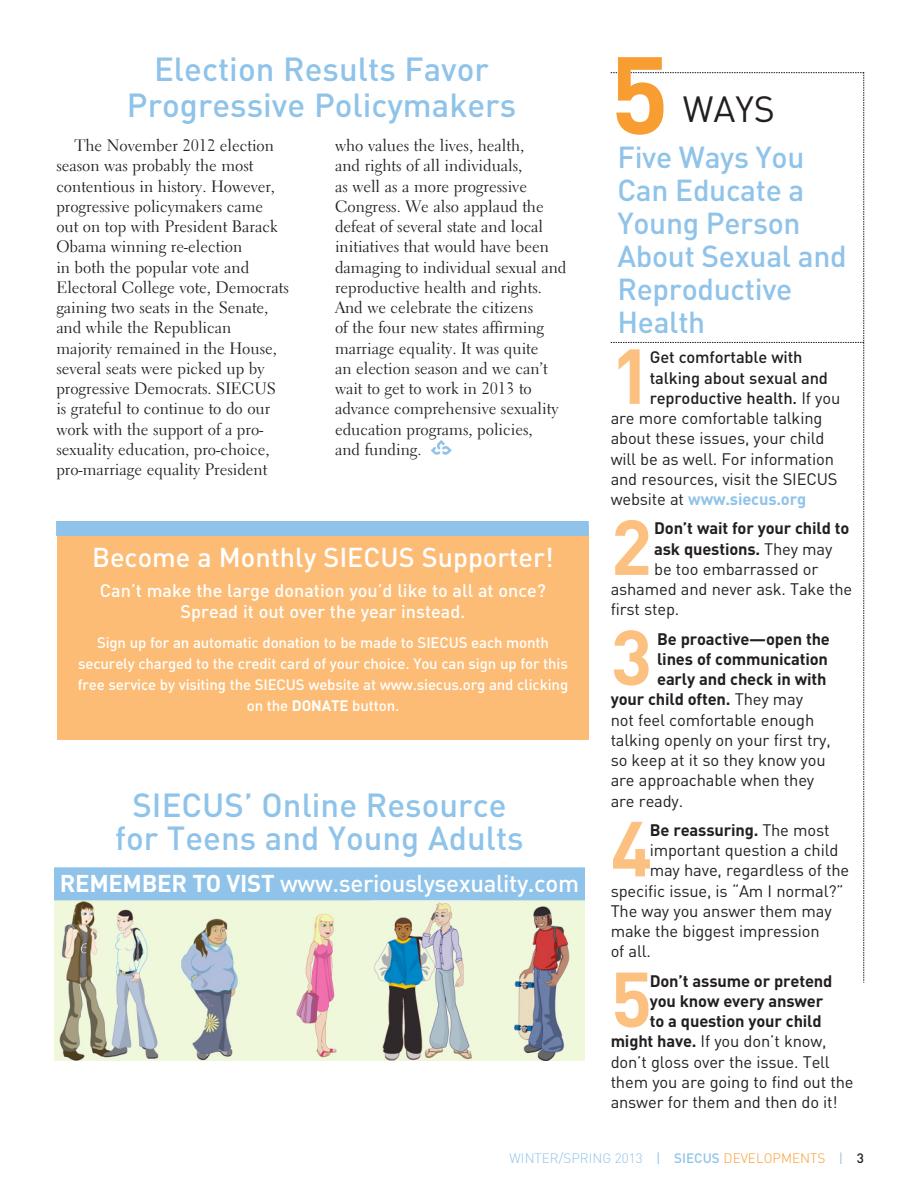
<style>
.page{position:relative;width:918px;height:1188px;background:#fff}
.page>*{position:absolute;margin:0;border:0;box-sizing:border-box;transform-origin:0 0}
.t1{font:700 108px "DIN";color:#f89d31}
.Easy_Way{font:700 76.65px "DIN";color:#fcc180}
.t2{font:36px "DIN";color:#231f20}
.Head{font:500 33px/33px "DIN";color:#8fc3e9;text-align:center}
.t3{font:500 30px/33px "DIN";letter-spacing:-.01em;color:#8fc3e9}
.t4{font:500 27px "DIN";color:#fff}
.Head-2{font:500 24px "DIN";letter-spacing:-.015em;color:#fff}
.t5{font:500 18px/21px "DIN";color:#fff;text-align:center}
.T1{font:16.5px/20.2px "Electra LH";color:#231f20}
.Easy_Way-2{font:16.5px "DIN";letter-spacing:-.01em;color:#231f20}
.Easy_Way-3{font:700 16.5px "DIN";letter-spacing:-.01em;color:#231f20}
.Easy_Way-4{font:500 16.5px "DIN";letter-spacing:-.01em;color:#231f20}
.Easy_Way-5{font:700 16.5px "DIN";letter-spacing:-.01em;color:#8fc3e9}
.t6{font:500 15px/21px "DIN";letter-spacing:-.01em;color:#fff;text-align:center}
.t7{font:300 13.5px "DIN";color:#8fc3e9}
.s1{font-weight:700}
.s2{font-weight:400}
.s3{font-weight:400;color:#231f20}
.s4{font-weight:500}
.s5{color:#f89d31}
.s6{font-weight:500;color:#231f20}
</style>
<div class="page">
<svg style="left:431px;top:440px;width:21px;height:15px"></svg>
<svg style="left:611px;top:72px;width:253px;height:911px"></svg>
<img style="left:55px;top:900px;width:318px;height:160px">
<img style="left:373px;top:902px;width:106px;height:158px">
<img style="left:479px;top:900px;width:105px;height:160px">
<div style="left:54px;top:867px;width:531px;height:33px;background:#8fc3e9"></div>
<div style="left:57px;top:525px;width:532px;height:214px;background:#fcbc76"></div>
<div style="left:56px;top:521px;width:533px;height:15px;background:#8fc3e9"></div>
<p class="Head" style="left:154px;top:52px;width:337px">Election Results Favor</p>
<p class="Head" style="left:127px;top:88px;width:391px">Progressive Policymakers</p>
<p class="T1" style="left:56px;top:135px;width:234px;text-indent:18px">The November 2012 election season was probably the most contentious in history. However, progressive policymakers came out on top with President Barack<br>Obama winning re-election<br>in both the popular vote and<br>Electoral College vote, Democrats gaining two seats in the Senate, and while the Republican majority remained in the House, several seats were picked up by progressive Democrats. SIECUS is grateful to continue to do our work with the support of a pro&shy;sexuality education, pro-choice, pro-marriage equality President</p>
<p class="T1" style="left:335px;top:135px;width:233px">who values the lives, health,<br>and rights of all individuals,<br>as well as a more progressive<br>Congress. We also applaud the defeat of several state and local initiatives that would have been damaging to individual sexual and reproductive health and rights.<br>And we celebrate the citizens<br>of the four new states affirming marriage equality. It was quite<br>an election season and we can’t wait to get to work in 2013 to advance comprehensive sexuality education programs, policies,<br>and funding.</p>
<p class="t4" style="left:92px;top:540px;width:463px">Become a Monthly SIECUS Supporter!</p>
<p class="t5" style="left:100px;top:580px;width:448px">Can’t make the large donation you’d like to all at once?<br>Spread it out over the year instead.</p>
<p class="t6" style="left:78px;top:632px;width:492px">Sign up for an automatic donation to be made to SIECUS each month securely charged to the credit card of your choice. You can sign up for this free service by visiting the SIECUS website at www.siecus.org and clicking on the <span class="s1">DONATE</span> button.</p>
<p class="Head" style="left:115px;top:787px;width:410px">SIECUS’ Online Resource for Teens and Young Adults</p>
<p class="Head-2" style="left:60px;top:868px;width:521px"><span class="s1">REMEMBER TO VIST</span> www.seriouslysexuality.com</p>
<p class="t1" style="left:610px;top:24px;width:60px">5</p>
<p class="t2" style="left:683px;top:86px;width:94px">WAYS</p>
<p class="t3" style="left:617px;top:140px;width:231px">Five Ways You<br>Can Educate a<br>Young Person<br>About Sexual and<br>Reproductive<br>Health</p>
<p class="Easy_Way" style="left:611px;top:326px;width:43px">1</p>
<p class="Easy_Way-4" style="left:650px;top:347px;width:154px">Get comfortable with</p>
<p class="Easy_Way-4" style="left:650px;top:367px;width:180px">talking about sexual and</p>
<p class="Easy_Way-4" style="left:650px;top:387px;width:192px">reproductive health. <span class="s2">If you</span></p>
<p class="Easy_Way-2" style="left:611px;top:408px;width:213px">are more comfortable talking</p>
<p class="Easy_Way-2" style="left:611px;top:428px;width:215px">about these issues, your child</p>
<p class="Easy_Way-2" style="left:611px;top:448px;width:225px">will be as well. For information</p>
<p class="Easy_Way-2" style="left:611px;top:469px;width:228px">and resources, visit the SIECUS</p>
<p class="Easy_Way-5" style="left:611px;top:488px;width:197px"><span class="s3">website at</span> www.siecus.org</p>
<p class="Easy_Way" style="left:611px;top:497px;width:43px">2</p>
<p class="Easy_Way-3" style="left:654px;top:518px;width:197px">Don’t wait for your child to</p>
<p class="Easy_Way-3" style="left:654px;top:538px;width:180px">ask questions. <span class="s2">They may</span></p>
<p class="Easy_Way-2" style="left:654px;top:559px;width:166px">be too embarrassed or</p>
<p class="Easy_Way-2" style="left:611px;top:579px;width:243px">ashamed and never ask. Take the</p>
<p class="Easy_Way-2" style="left:611px;top:599px;width:70px">first step.</p>
<p class="Easy_Way" style="left:611px;top:607px;width:43px">3</p>
<p class="Easy_Way-3" style="left:657px;top:628px;width:174px">Be proactive—open the</p>
<p class="Easy_Way-3" style="left:657px;top:648px;width:172px">lines of communication</p>
<p class="Easy_Way-3" style="left:657px;top:668px;width:171px">early and check in with</p>
<p class="Easy_Way-3" style="left:611px;top:689px;width:194px">your child often. <span class="s2">They may</span></p>
<p class="Easy_Way-2" style="left:611px;top:709px;width:205px">not feel comfortable enough</p>
<p class="Easy_Way-2" style="left:611px;top:730px;width:222px">talking openly on your first try,</p>
<p class="Easy_Way-2" style="left:611px;top:750px;width:216px">so keep at it so they know you</p>
<p class="Easy_Way-2" style="left:611px;top:770px;width:205px">are approachable when they</p>
<p class="Easy_Way-2" style="left:611px;top:790px;width:74px">are ready.</p>
<p class="Easy_Way" style="left:611px;top:799px;width:43px">4</p>
<p class="Easy_Way-3" style="left:650px;top:819px;width:181px">Be reassuring. <span class="s2">The most</span></p>
<p class="Easy_Way-2" style="left:650px;top:840px;width:190px">important question a child</p>
<p class="Easy_Way-2" style="left:650px;top:860px;width:201px">may have, regardless of the</p>
<p class="Easy_Way-2" style="left:611px;top:880px;width:235px">specific issue, is “Am I normal?”</p>
<p class="Easy_Way-2" style="left:611px;top:901px;width:223px">The way you answer them may</p>
<p class="Easy_Way-2" style="left:611px;top:921px;width:210px">make the biggest impression</p>
<p class="Easy_Way-2" style="left:611px;top:941px;width:42px">of all.</p>
<p class="Easy_Way" style="left:611px;top:949px;width:43px">5</p>
<p class="Easy_Way-3" style="left:650px;top:970px;width:184px">Don’t assume or pretend</p>
<p class="Easy_Way-3" style="left:650px;top:990px;width:175px">you know every answer</p>
<p class="Easy_Way-3" style="left:650px;top:1010px;width:173px">to a question your child</p>
<p class="Easy_Way-2" style="left:611px;top:1031px;width:217px"><span class="s1">might have.</span> If you don’t know,</p>
<p class="Easy_Way-2" style="left:611px;top:1051px;width:221px">don’t gloss over the issue. Tell</p>
<p class="Easy_Way-2" style="left:611px;top:1072px;width:244px">them you are going to find out the</p>
<p class="Easy_Way-2" style="left:611px;top:1092px;width:229px">answer for them and then do it!</p>
<p class="t7" style="left:510px;top:1150px;width:356px">WINTER/SPRING 2013 <span class="s2">|</span> <span class="s4">SIECUS</span> <span class="s5">DEVELOPMENTS</span> <span class="s2">|</span> <span class="s6">3</span></p>
</div>
